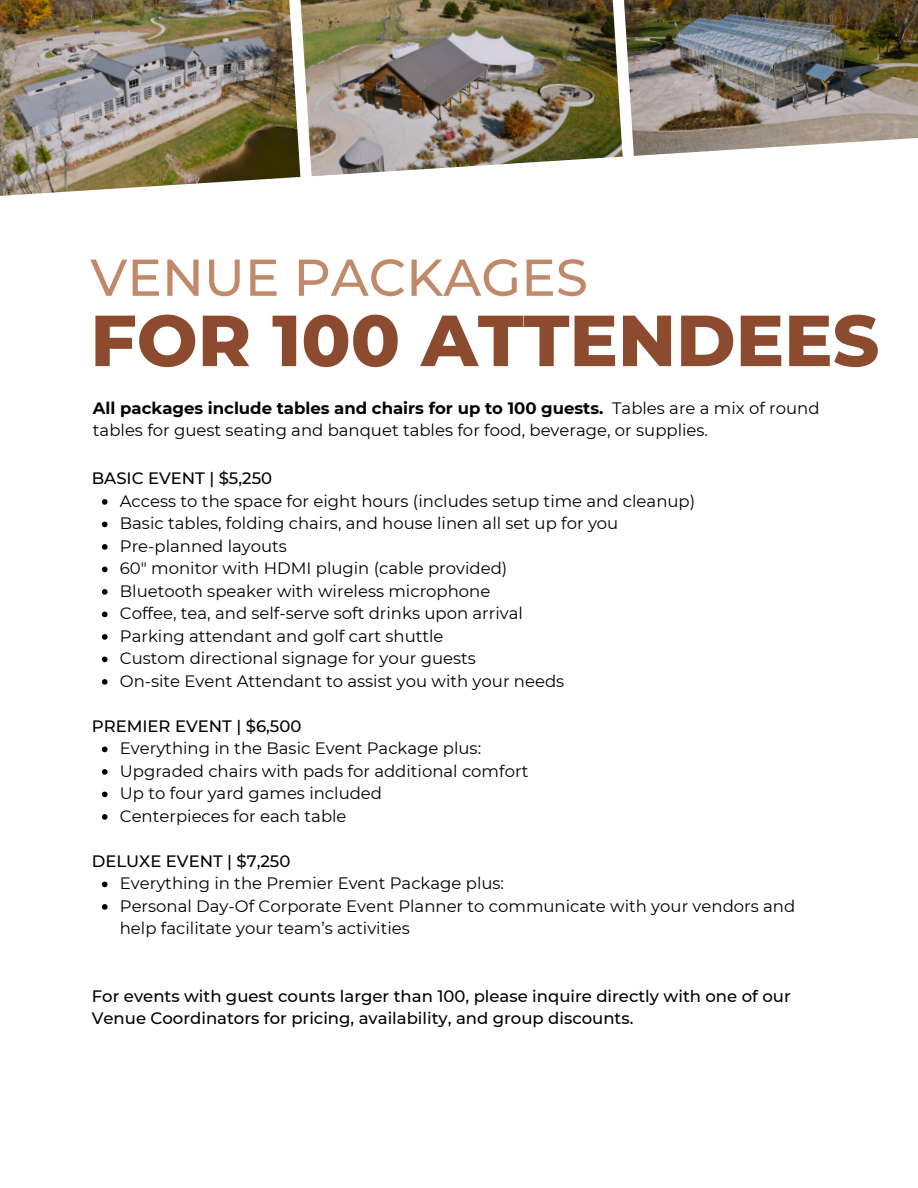
<style>
.page{position:relative;width:918px;height:1188px;background:#fff}
.page>*{position:absolute;margin:0;border:0;box-sizing:border-box;transform-origin:0 0}
.t1{font:800 72.15px "Montserrat";color:#8c4b2f}
.t2{font:500 51.75px "Montserrat";color:#c0896a}
.t3{font:16.5px/22.5px "Montserrat";color:#000}
.t4{font:500 16.5px/22.5px "Montserrat";color:#000}
.s1{font-weight:700}
</style>
<div class="page">
<img style="left:624px;top:0;width:294px;height:156px">
<img style="left:300px;top:0;width:323px;height:176px">
<img style="left:0;top:0;width:300px;height:196px">
<svg style="left:102px;top:499px;width:6px;height:6px"></svg>
<svg style="left:102px;top:522px;width:6px;height:5px"></svg>
<svg style="left:102px;top:544px;width:6px;height:6px"></svg>
<svg style="left:102px;top:567px;width:6px;height:5px"></svg>
<svg style="left:102px;top:589px;width:6px;height:6px"></svg>
<svg style="left:102px;top:612px;width:6px;height:5px"></svg>
<svg style="left:102px;top:634px;width:6px;height:6px"></svg>
<svg style="left:102px;top:657px;width:6px;height:5px"></svg>
<svg style="left:102px;top:679px;width:6px;height:6px"></svg>
<svg style="left:102px;top:747px;width:6px;height:5px"></svg>
<svg style="left:102px;top:769px;width:6px;height:6px"></svg>
<svg style="left:102px;top:792px;width:6px;height:5px"></svg>
<svg style="left:102px;top:814px;width:6px;height:6px"></svg>
<svg style="left:102px;top:882px;width:6px;height:5px"></svg>
<svg style="left:102px;top:904px;width:6px;height:6px"></svg>
<p class="t2" style="left:90px;top:246px;width:499px">VENUE PACKAGES</p>
<p class="t1" style="left:90px;top:296px;width:790px">FOR 100 ATTENDEES</p>
<p class="t3" style="left:93px;top:396px;width:728px"><span class="s1">All packages include tables and chairs for up to 100 guests.</span> Tables are a mix of round tables for guest seating and banquet tables for food, beverage, or supplies.</p>
<p class="t4" style="left:92px;top:467px;width:182px">BASIC EVENT | $5,250</p>
<p class="t3" style="left:120px;top:490px;width:577px">Access to the space for eight hours (includes setup time and cleanup)</p>
<p class="t3" style="left:120px;top:512px;width:500px">Basic tables, folding chairs, and house linen all set up for you</p>
<p class="t3" style="left:120px;top:535px;width:169px">Pre-planned layouts</p>
<p class="t3" style="left:120px;top:557px;width:389px">60" monitor with HDMI plugin (cable provided)</p>
<p class="t3" style="left:120px;top:580px;width:372px">Bluetooth speaker with wireless microphone</p>
<p class="t3" style="left:120px;top:602px;width:405px">Coffee, tea, and self-serve soft drinks upon arrival</p>
<p class="t3" style="left:120px;top:625px;width:325px">Parking attendant and golf cart shuttle</p>
<p class="t3" style="left:120px;top:647px;width:358px">Custom directional signage for your guests</p>
<p class="t3" style="left:120px;top:670px;width:446px">On-site Event Attendant to assist you with your needs</p>
<p class="t4" style="left:92px;top:715px;width:211px">PREMIER EVENT | $6,500</p>
<p class="t3" style="left:120px;top:737px;width:363px">Everything in the Basic Event Package plus:</p>
<p class="t3" style="left:120px;top:760px;width:410px">Upgraded chairs with pads for additional comfort</p>
<p class="t3" style="left:120px;top:782px;width:264px">Up to four yard games included</p>
<p class="t3" style="left:120px;top:805px;width:228px">Centerpieces for each table</p>
<p class="t4" style="left:92px;top:850px;width:200px">DELUXE EVENT | $7,250</p>
<p class="t3" style="left:120px;top:872px;width:386px">Everything in the Premier Event Package plus:</p>
<p class="t3" style="left:120px;top:895px;width:677px">Personal Day-Of Corporate Event Planner to communicate with your vendors and help facilitate your team’s activities</p>
<p class="t4" style="left:92px;top:985px;width:701px">For events with guest counts larger than 100, please inquire directly with one of our<br>Venue Coordinators for pricing, availability, and group discounts.</p>
</div>
